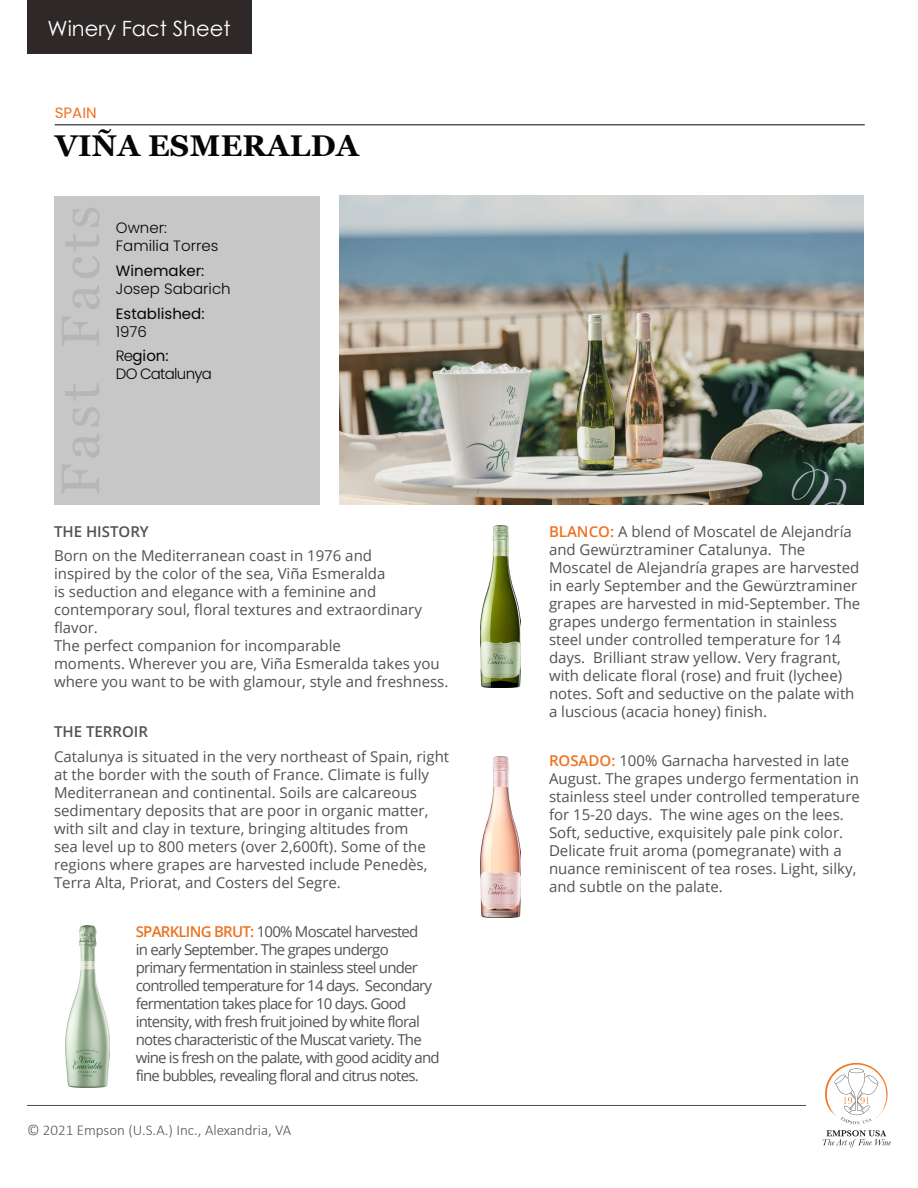
<style>
.page{position:relative;width:918px;height:1188px;background:#fff}
.page>*{position:absolute;margin:0;border:0;box-sizing:border-box;transform-origin:0 0}
.SectionHeader{font:700 30px "Georgia";letter-spacing:.01em;color:#050505}
.t1{font:21px "Century Gothic";color:#fff}
.text{font:15px/18px "Open Sans";color:#515252}
.text-2{font:15px/18px "Open Sans";letter-spacing:-.05em;color:#515252}
.t2{font:300 15px "Calibri";color:#5d5654}
.Winery_Name_Text{font:300 15px "Poppins";color:#050505}
.Winery_Name_Text-2{font:15px "Poppins";color:#050505}
.text-3{font:600 15px "Open Sans";color:#515252}
.Winery_Name_Text-3{font:300 15px "Poppins";letter-spacing:-.05em;color:#050505}
.Region_Text{font:15px "Poppins";color:#ec7123}
.s1{font-weight:300}
.s2{font-weight:600;color:#ec7323}
</style>
<div class="page">
<img style="left:65px;top:925px;width:44px;height:162px">
<div style="left:54px;top:196px;width:266px;height:309px;background:#c8c7c7"></div>
<hr style="left:55px;top:124px;width:810px;height:1px;background:#040503">
<img style="left:339px;top:196px;width:525px;height:309px">
<svg style="left:823px;top:1130px;width:68px;height:17px"></svg>
<svg style="left:825px;top:1063px;width:63px;height:61px"></svg>
<hr style="left:27px;top:1105px;width:779px;height:1px;background:#524a47">
<div style="left:27px;top:0;width:225px;height:54px;background:#2e2828"></div>
<img style="left:481px;top:525px;width:39px;height:162px">
<img style="left:481px;top:756px;width:39px;height:162px">
<p class="t1" style="left:48px;top:14px;width:184px">Winery Fact Sheet</p>
<p class="Region_Text" style="left:55px;top:104px;width:43px">SPAIN</p>
<p class="SectionHeader" style="left:55px;top:127px;width:305px">VIÑA ESMERALDA</p>
<p class="Winery_Name_Text" style="left:116px;top:219px;width:53px">Owner:</p>
<p class="Winery_Name_Text" style="left:116px;top:237px;width:104px">Familia Torres</p>
<p class="Winery_Name_Text-2" style="left:116px;top:262px;width:90px">Winemaker:</p>
<p class="Winery_Name_Text" style="left:116px;top:280px;width:116px">Josep Sabarich</p>
<p class="Winery_Name_Text-2" style="left:116px;top:305px;width:90px">Established:</p>
<p class="Winery_Name_Text" style="left:116px;top:323px;width:33px">1976</p>
<p class="Winery_Name_Text-2" style="left:116px;top:347px;width:54px"><span class="s1">Re</span>gion:</p>
<p class="Winery_Name_Text-3" style="left:116px;top:365px;width:98px">DO Catalunya</p>
<p class="text-3" style="left:54px;top:521px;width:96px">THE HISTORY</p>
<p class="text" style="left:54px;top:547px;width:396px">Born on the Mediterranean coast in 1976 and<br>inspired by the color of the sea, Viña Esmeralda<br>is seduction and elegance with a feminine and contemporary soul, floral textures and extraordinary flavor.<br>The perfect companion for incomparable<br>moments. Wherever you are, Viña Esmeralda takes you where you want to be with glamour, style and freshness.</p>
<p class="text-3" style="left:54px;top:721px;width:96px">THE TERROIR</p>
<p class="text" style="left:54px;top:747px;width:397px">Catalunya is situated in the very northeast of Spain, right at the border with the south of France. Climate is fully Mediterranean and continental. Soils are calcareous sedimentary deposits that are poor in organic matter, with silt and clay in texture, bringing altitudes from<br>sea level up to 800 meters (over 2,600ft). Some of the regions where grapes are harvested include Penedès, Terra Alta, Priorat, and Costers del Segre.</p>
<p class="text-2" style="left:136px;top:922px;width:305px"><span class="s2">SPARKLING BRUT:</span> 100% Moscatel harvested<br>in early September. The grapes undergo primary fermentation in stainless steel under controlled temperature for 14 days. Secondary fermentation takes place for 10 days. Good intensity, with fresh fruit joined by white floral notes characteristic of the Muscat variety. The wine is fresh on the palate, with good acidity and fine bubbles, revealing floral and citrus notes.</p>
<p class="t2" style="left:27px;top:1121px;width:266px">© 2021 Empson (U.S.A.) Inc., Alexandria, VA</p>
<p class="text" style="left:549px;top:522px;width:313px"><span class="s2">BLANCO:</span> A blend of Moscatel de Alejandría and Gewürztraminer Catalunya. The Moscatel de Alejandría grapes are harvested in early September and the Gewürztraminer grapes are harvested in mid-September. The grapes undergo fermentation in stainless steel under controlled temperature for 14 days. Brilliant straw yellow. Very fragrant, with delicate floral (rose) and fruit (lychee) notes. Soft and seductive on the palate with a luscious (acacia honey) finish.</p>
<p class="text" style="left:549px;top:751px;width:312px"><span class="s2">ROSADO:</span> 100% Garnacha harvested in late August. The grapes undergo fermentation in stainless steel under controlled temperature for 15-20 days. The wine ages on the lees.<br>Soft, seductive, exquisitely pale pink color.<br>Delicate fruit aroma (pomegranate) with a nuance reminiscent of tea roses. Light, silky, and subtle on the palate.</p>
</div>
